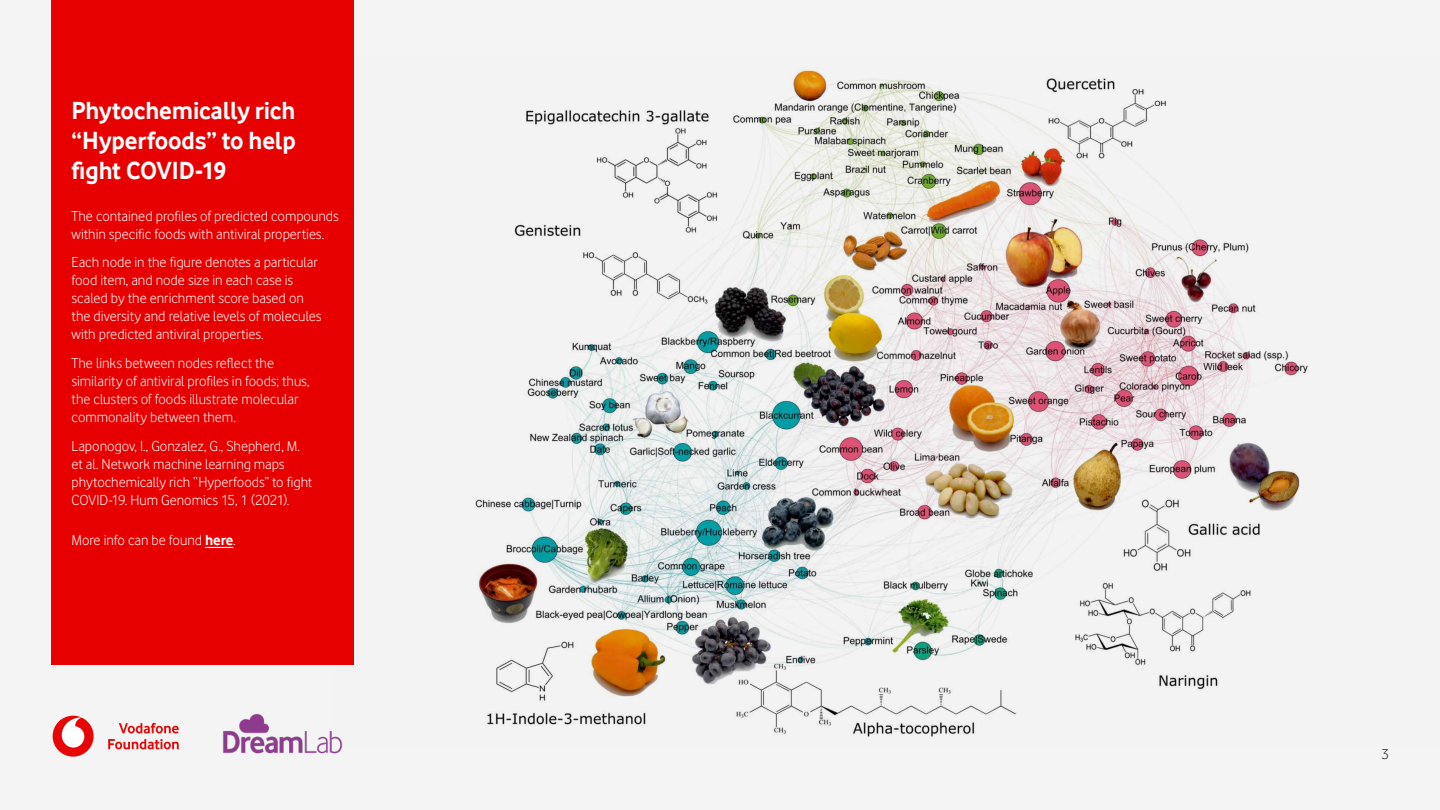
<style>
.page{position:relative;width:1440px;height:810px;background:#f4f4f4}
.page>*{position:absolute;margin:0;border:0;box-sizing:border-box;transform-origin:0 0}
.t1{font:700 25.5px/30px "Vodafone Rg";letter-spacing:-.01em;color:#fff;text-align:justify}
.t2{font:15px/18px "Vodafone Lt";color:#fff}
.t3{font:15px "Vodafone Lt";color:#25282b}
.s1{font-family:"Vodafone Rg";font-weight:700}
</style>
<div class="page">
<img style="left:333px;top:69px;width:975px;height:668px">
<svg style="left:119px;top:723px;width:60px;height:10px"></svg>
<svg style="left:108px;top:739px;width:71px;height:10px"></svg>
<div style="left:53px;top:716px;width:41px;height:41px;background:#e70505;border-radius:50%"></div>
<svg style="left:62px;top:717px;width:22px;height:31px"></svg>
<img style="left:223px;top:711px;width:122px;height:43px">
<div style="left:51px;top:0;width:303px;height:664px;background:#e60000"></div>
<svg style="left:205px;top:547px;width:28px;height:1px"></svg>
<h1 class="t1" style="left:72px;top:95px;width:226px">Phytochemically rich “Hyperfoods” to help fight COVID-19</h1>
<p class="t2" style="left:72px;top:207px;width:269px">The contained profiles of predicted compounds within specific foods with antiviral properties.</p>
<p class="t2" style="left:72px;top:253px;width:251px">Each node in the figure denotes a particular food item, and node size in each case is scaled by the enrichment score based on the diversity and relative levels of molecules with predicted antiviral properties.</p>
<p class="t2" style="left:72px;top:354px;width:239px">The links between nodes reflect the similarity of antiviral profiles in foods; thus, the clusters of foods illustrate molecular commonality between them.</p>
<p class="t2" style="left:72px;top:436px;width:242px">Laponogov, I., Gonzalez, G., Shepherd, M. et al. Network machine learning maps phytochemically rich “Hyperfoods” to fight COVID-19. Hum Genomics 15, 1 (2021).</p>
<p class="t2" style="left:72px;top:531px;width:166px">More info can be found <span class="s1">here</span>.</p>
<p class="t3" style="left:1381px;top:745px;width:9px">3</p>
</div>
